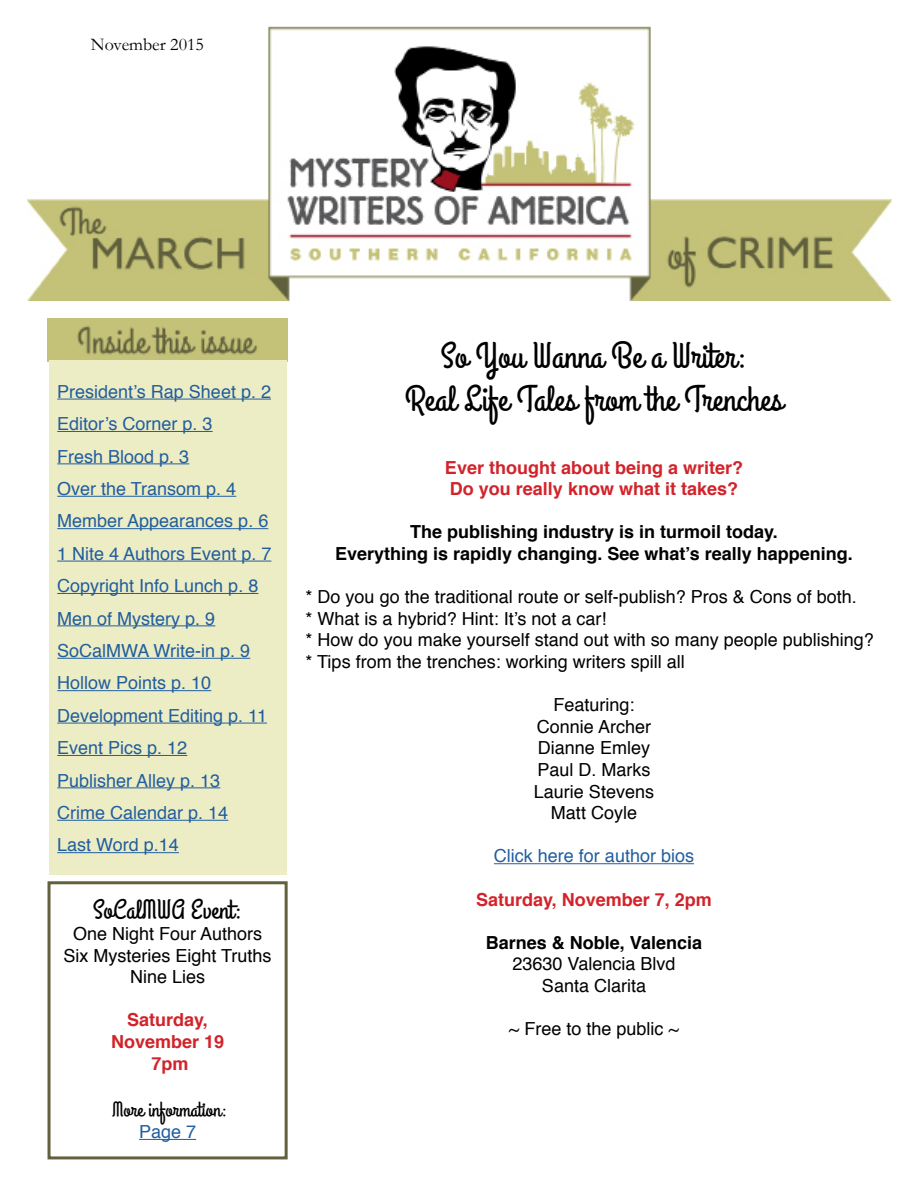
<style>
.page{position:relative;width:918px;height:1188px;background:#fff}
.page>*{position:absolute;margin:0;border:0;box-sizing:border-box;transform-origin:0 0}
.t1{font:36px/43.2px "Grand Hotel";color:#000;text-align:center}
.t2{font:27px "Grand Hotel";color:#000}
.t3{font:21px "Grand Hotel";color:#000}
.t4{font:18px/21.6px "Helvetica";color:#000;text-align:center}
.t5{font:18px/32.4px "Helvetica";color:#215e9e}
.t6{font:700 18px/21.6px "Helvetica";color:#000;text-align:center}
.t7{font:700 18px/21.6px "Helvetica";color:#d2232a;text-align:center}
.t8{font:18px "Garamond";color:#000}
</style>
<div class="page">
<img style="left:27px;top:26px;width:864px;height:274px">
<img style="left:48px;top:319px;width:240px;height:43px">
<div style="left:49px;top:361px;width:238px;height:514px;background:#ededc5"></div>
<hr style="left:57px;top:399px;width:214px;height:1px;background:#215e9e">
<hr style="left:57px;top:431px;width:156px;height:1px;background:#215e9e">
<hr style="left:57px;top:463px;width:132px;height:1px;background:#215e9e">
<hr style="left:57px;top:496px;width:179px;height:1px;background:#215e9e">
<hr style="left:57px;top:528px;width:211px;height:1px;background:#215e9e">
<hr style="left:57px;top:561px;width:214px;height:1px;background:#215e9e">
<hr style="left:57px;top:593px;width:201px;height:1px;background:#215e9e">
<hr style="left:57px;top:625px;width:158px;height:1px;background:#215e9e">
<hr style="left:57px;top:658px;width:193px;height:1px;background:#215e9e">
<hr style="left:57px;top:690px;width:154px;height:1px;background:#215e9e">
<hr style="left:57px;top:723px;width:210px;height:1px;background:#215e9e">
<hr style="left:57px;top:755px;width:130px;height:1px;background:#215e9e">
<hr style="left:57px;top:787px;width:163px;height:1px;background:#215e9e">
<hr style="left:57px;top:820px;width:171px;height:1px;background:#215e9e">
<hr style="left:57px;top:852px;width:122px;height:1px;background:#215e9e">
<hr style="left:139px;top:1139px;width:57px;height:1px;background:#215e9e">
<div style="left:48px;top:881px;width:240px;height:278px;border:3px solid #62603e"></div>
<hr style="left:494px;top:863px;width:200px;height:1px;background:#215e9e">
<p class="t8" style="left:91px;top:33px;width:115px">November 2015</p>
<p class="t5" style="left:57px;top:376px;width:216px">President’s Rap Sheet p. 2<br>Editor’s Corner p. 3<br>Fresh Blood p. 3<br>Over the Transom p. 4<br>Member Appearances p. 6<br>1 Nite 4 Authors Event p. 7<br>Copyright Info Lunch p. 8<br>Men of Mystery p. 9<br>SoCalMWA Write-in p. 9<br>Hollow Points p. 10<br>Development Editing p. 11<br>Event Pics p. 12<br>Publisher Alley p. 13<br>Crime Calendar p. 14<br>Last Word p.14</p>
<h2 class="t2" style="left:93px;top:893px;width:151px">SoCalMWA Event:</h2>
<p class="t4" style="left:64px;top:923px;width:210px">One Night Four Authors<br>Six Mysteries Eight Truths<br>Nine Lies</p>
<p class="t7" style="left:111px;top:1010px;width:115px">Saturday,<br>November 19<br>7pm</p>
<p class="t3" style="left:112px;top:1097px;width:117px">More information:</p>
<p class="t5" style="left:139px;top:1116px;width:59px">Page 7</p>
<h1 class="t1" style="left:405px;top:335px;width:379px">So You Wanna Be a Writer:<br>Real Life Tales from the Trenches</h1>
<p class="t7" style="left:445px;top:457px;width:300px;text-align:left">Ever thought about being a writer?<br>Do you really know what it takes?</p>
<p class="t6" style="left:335px;top:521px;width:519px">The publishing industry is in turmoil today.<br>Everything is rapidly changing. See what’s really happening.</p>
<p class="t4" style="left:306px;top:587px;width:570px;text-align:left">* Do you go the traditional route or self-publish? Pros &amp; Cons of both.<br>* What is a hybrid? Hint: It’s not a car!<br>* How do you make yourself stand out with so many people publishing? * Tips from the trenches: working writers spill all</p>
<p class="t4" style="left:534px;top:695px;width:122px">Featuring:<br>Connie Archer<br>Dianne Emley<br>Paul D. Marks<br>Laurie Stevens<br>Matt Coyle</p>
<p class="t5" style="left:494px;top:840px;width:202px">Click here for author bios</p>
<p class="t7" style="left:476px;top:889px;width:237px">Saturday, November 7, 2pm</p>
<p class="t6" style="left:486px;top:932px;width:218px">Barnes &amp; Noble, Valencia</p>
<p class="t4" style="left:513px;top:954px;width:164px">23630 Valencia Blvd<br>Santa Clarita</p>
<p class="t4" style="left:509px;top:1019px;width:172px">~ Free to the public ~</p>
</div>
